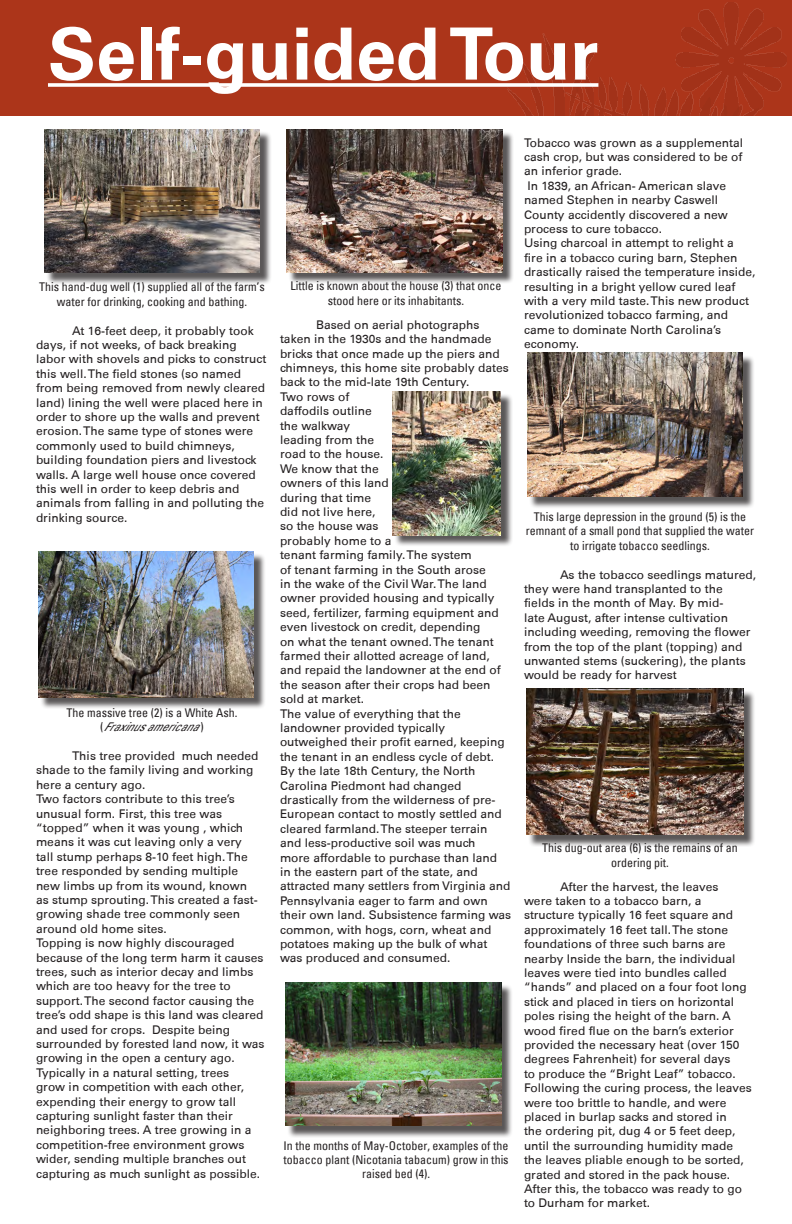
<style>
.page{position:relative;width:792px;height:1224px;background:#fff}
.page>*{position:absolute;margin:0;border:0;box-sizing:border-box;transform-origin:0 0}
.t1{font:700 72px "Univers 65";color:#fff}
.t2{font:12px/14.4px "Univers 55 Roman";color:#231f20}
.t3{font:condensed 12px/14.4px "Univers";color:#231f20;text-align:center}
.t4{font:italic condensed 12px "Univers";color:#231f20}
.s1{font-style:normal}
</style>
<div class="page">
<div style="left:0;top:0;width:792px;height:115px;background:#ac351a"></div>
<div style="left:46px;top:131px;width:226px;height:154px;background:#231f20;opacity:.75"></div>
<img style="left:44px;top:129px;width:216px;height:144px">
<div style="left:40px;top:553px;width:226px;height:156px;background:#231f20;opacity:.75"></div>
<img style="left:38px;top:551px;width:216px;height:147px">
<div style="left:288px;top:131px;width:226px;height:153px;background:#231f20;opacity:.75"></div>
<img style="left:286px;top:129px;width:216px;height:144px">
<div style="left:287px;top:985px;width:226px;height:153px;background:#231f20;opacity:.75"></div>
<img style="left:285px;top:982px;width:216px;height:144px">
<div style="left:529px;top:355px;width:226px;height:154px;background:#231f20;opacity:.75"></div>
<img style="left:527px;top:353px;width:216px;height:144px">
<div style="left:528px;top:691px;width:228px;height:156px;background:#231f20;opacity:.75"></div>
<img style="left:526px;top:688px;width:217px;height:147px">
<div style="left:395px;top:393px;width:118px;height:154px;background:#231f20;opacity:.75"></div>
<img style="left:392px;top:391px;width:109px;height:144px">
<img style="left:508px;top:3px;width:278px;height:112px">
<svg style="left:48px;top:83px;width:550px;height:4px;background:#f6eae8"></svg>
<p class="t1" style="left:48px;top:12px;width:552px">Self-guided Tour</p>
<p class="t3" style="left:39px;top:280px;width:227px">This hand-dug well (1) supplied all of the farm’s water for drinking, cooking and bathing.</p>
<p class="t2" style="left:36px;top:323px;width:232px;text-indent:36px">At 16-feet deep, it probably took days, if not weeks, of back breaking labor with shovels and picks to construct this well. The field stones (so named from being removed from newly cleared land) lining the well were placed here in order to shore up the walls and prevent erosion. The same type of stones were commonly used to build chimneys, building foundation piers and livestock walls. A large well house once covered this well in order to keep debris and animals from falling in and polluting the drinking source.</p>
<p class="t3" style="left:66px;top:705px;width:173px">The massive tree (2) is a White Ash.</p>
<p class="t4" style="left:100px;top:719px;width:109px"><span class="s1">(</span> Fraxinusamericana<span class="s1">)</span></p>
<p class="t2" style="left:36px;top:749px;width:224px;text-indent:36px">This tree provided much needed shade to the family living and working here a century ago.</p>
<p class="t2" style="left:36px;top:792px;width:223px">Two factors contribute to this tree’s unusual form. First, this tree was “topped” when it was young , which means it was cut leaving only a very tall stump perhaps 8-10 feet high. The tree responded by sending multiple new limbs up from its wound, known as stump sprouting. This created a fast&shy;growing shade tree commonly seen around old home sites.</p>
<p class="t2" style="left:36px;top:936px;width:230px">Topping is now highly discouraged because of the long term harm it causes trees, such as interior decay and limbs which are too heavy for the tree to support. The second factor causing the tree’s odd shape is this land was cleared and used for crops. Despite being surrounded by forested land now, it was growing in the open a century ago.</p>
<p class="t2" style="left:36px;top:1065px;width:226px">Typically in a natural setting, trees grow in competition with each other, expending their energy to grow tall capturing sunlight faster than their neighboring trees. A tree growing in a competition-free environment grows wider, sending multiple branches out capturing as much sunlight as possible.</p>
<p class="t3" style="left:290px;top:279px;width:213px">Little is known about the house (3) that once stood here or its inhabitants.</p>
<p class="t2" style="left:280px;top:317px;width:230px;text-indent:36px">Based on aerial photographs taken in the 1930s and the handmade bricks that once made up the piers and chimneys, this home site probably dates back to the mid-late 19th Century.</p>
<p class="t2" style="left:280px;top:389px;width:193px">Two rows of<br>daffodils outline<br>the walkway<br>leading from the<br>road to the house.<br>We know that the<br>owners of this land<br>during that time<br>did not live here,<br>so the house was<br>probably home to a<br>tenant farming family. The system</p>
<p class="t2" style="left:280px;top:562px;width:222px">of tenant farming in the South arose<br>in the wake of the Civil War. The land owner provided housing and typically seed, fertilizer, farming equipment and even livestock on credit, depending<br>on what the tenant owned. The tenant farmed their allotted acreage of land, and repaid the landowner at the end of the season after their crops had been sold at market.</p>
<p class="t2" style="left:280px;top:706px;width:226px">The value of everything that the landowner provided typically outweighed their profit earned, keeping the tenant in an endless cycle of debt.</p>
<p class="t2" style="left:280px;top:764px;width:197px">By the late 18th Century, the North</p>
<p class="t2" style="left:280px;top:778px;width:233px">Carolina Piedmont had changed drastically from the wilderness of pre-European contact to mostly settled and cleared farmland. The steeper terrain and less-productive soil was much<br>more affordable to purchase than land<br>in the eastern part of the state, and attracted many settlers from Virginia and Pennsylvania eager to farm and own their own land. Subsistence farming was common, with hogs, corn, wheat and potatoes making up the bulk of what was produced and consumed.</p>
<p class="t3" style="left:283px;top:1138px;width:227px">In the months of May-October, examples of the tobacco plant (Nicotania tabacum) grow in this raised bed (4).</p>
<p class="t2" style="left:524px;top:135px;width:221px;text-align:justify">Tobacco was grown as a supplemental cash crop, but was considered to be of an inferior grade.</p>
<p class="t2" style="left:524px;top:178px;width:205px">In 1839, an African- American slave named Stephen in nearby Caswell<br>County accidently discovered a new process to cure tobacco.</p>
<p class="t2" style="left:524px;top:236px;width:233px">Using charcoal in attempt to relight a fire in a tobacco curing barn, Stephen drastically raised the temperature inside, resulting in a bright yellow cured leaf with a very mild taste. This new product revolutionized tobacco farming, and came to dominate North Carolina’s economy.</p>
<p class="t3" style="left:526px;top:509px;width:230px">This large depression in the ground (5) is the remnant of a small pond that supplied the water to irrigate tobacco seedlings.</p>
<p class="t2" style="left:524px;top:567px;width:234px;text-indent:36px">As the tobacco seedlings matured, they were hand transplanted to the fields in the month of May. By mid-<br>late August, after intense cultivation including weeding, removing the flower from the top of the plant (topping) and unwanted stems (suckering), the plants would be ready for harvest</p>
<p class="t3" style="left:542px;top:841px;width:197px">This dug-out area (6) is the remains of an ordering pit.</p>
<p class="t2" style="left:524px;top:879px;width:229px;text-indent:36px">After the harvest, the leaves<br>were taken to a tobacco barn, a structure typically 16 feet square and approximately 16 feet tall. The stone foundations of three such barns are nearby Inside the barn, the individual leaves were tied into bundles called “hands” and placed on a four foot long stick and placed in tiers on horizontal poles rising the height of the barn. A wood fired flue on the barn’s exterior provided the necessary heat (over 150 degrees Fahrenheit) for several days<br>to produce the “Bright Leaf” tobacco.<br>Following the curing process, the leaves were too brittle to handle, and were placed in burlap sacks and stored in<br>the ordering pit, dug 4 or 5 feet deep, until the surrounding humidity made the leaves pliable enough to be sorted, grated and stored in the pack house.<br>After this, the tobacco was ready to go to Durham for market.</p>
</div>
